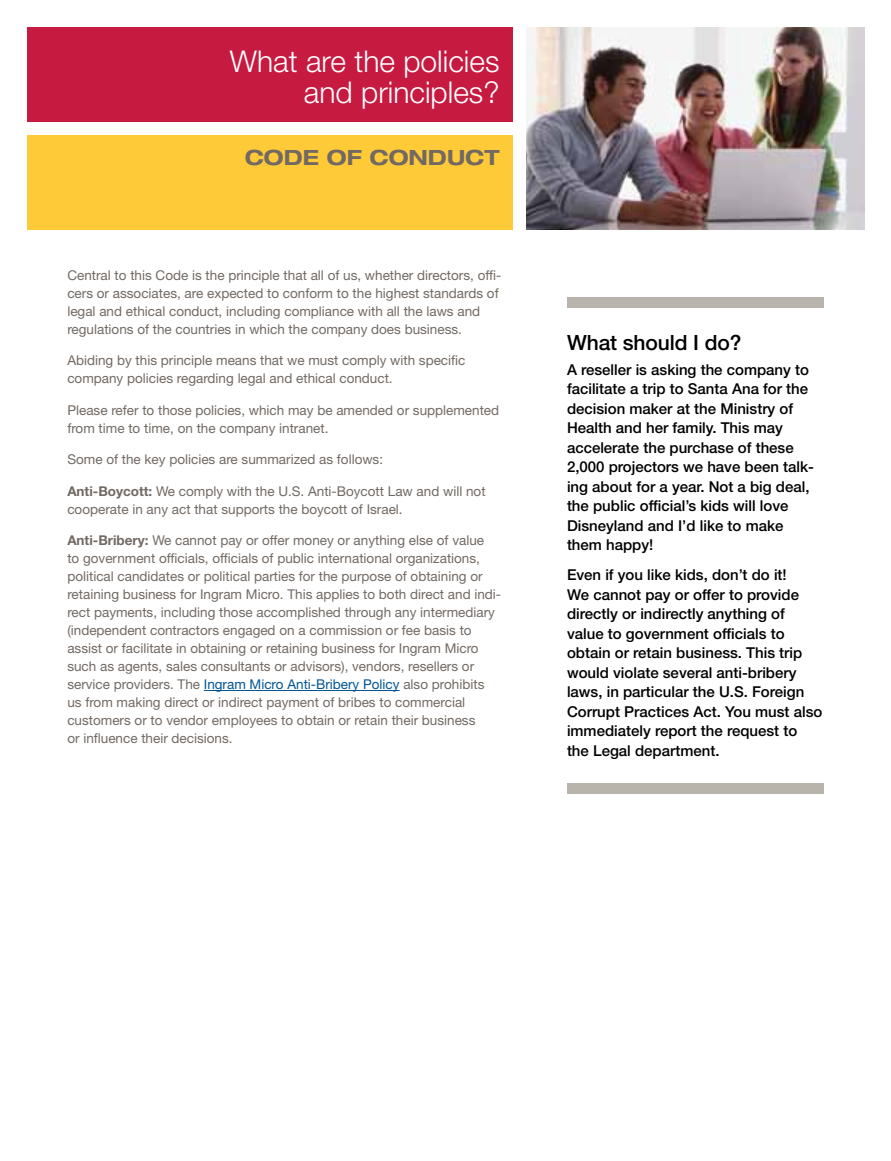
<style>
.page{position:relative;width:891px;height:1161px;background:#fff}
.page>*{position:absolute;margin:0;border:0;box-sizing:border-box;transform-origin:0 0}
.t1{font:300 30px/31.5px "Helvetica Neue LT Std";color:#fff;text-align:right}
.t2{font:500 21px "Helvetica Neue LT Std";letter-spacing:-.005em;color:#000}
.t3{font:700 expanded 21px "Helvetica Neue LT Std";color:#726963}
.t4{font:500 15px/19.5px "Helvetica Neue LT Std";color:#000}
.t5{font:13.5px/18px "Helvetica Neue LT Std";color:#726963}
.s1{font-weight:700}
.s2{color:#005695}
</style>
<div class="page">
<div style="left:27px;top:27px;width:486px;height:95px;background:#c61a41"></div>
<div style="left:27px;top:135px;width:486px;height:95px;background:#ffca38"></div>
<hr style="left:204px;top:690px;width:196px;height:1px;background:#005695">
<div style="left:567px;top:297px;width:257px;height:11px;background:#b8b4ac"></div>
<div style="left:567px;top:783px;width:257px;height:11px;background:#b8b4ac"></div>
<img style="left:526px;top:27px;width:338px;height:203px">
<h1 class="t1" style="left:230px;top:45px;width:271px">What are the policies and principles?</h1>
<h2 class="t3" style="left:245px;top:144px;width:256px">CODE OF CONDUCT</h2>
<p class="t5" style="left:67px;top:266px;width:436px">Central to this Code is the principle that all of us, whether directors, offi&shy;cers or associates, are expected to conform to the highest standards of legal and ethical conduct, including compliance with all the laws and regulations of the countries in which the company does business.</p>
<p class="t5" style="left:67px;top:351px;width:400px">Abiding by this principle means that we must comply with specific company policies regarding legal and ethical conduct.</p>
<p class="t5" style="left:67px;top:401px;width:433px">Please refer to those policies, which may be amended or supplemented from time to time, on the company intranet.</p>
<p class="t5" style="left:67px;top:450px;width:317px">Some of the key policies are summarized as follows:</p>
<p class="t5" style="left:67px;top:482px;width:420px"><span class="s1">Anti-Boycott:</span> We comply with the U.S. Anti-Boycott Law and will not cooperate in any act that supports the boycott of Israel.</p>
<p class="t5" style="left:67px;top:531px;width:435px"><span class="s1">Anti-Bribery:</span> We cannot pay or offer money or anything else of value<br>to government officials, officials of public international organizations, political candidates or political parties for the purpose of obtaining or retaining business for Ingram Micro. This applies to both direct and indi&shy;rect payments, including those accomplished through any intermediary (independent contractors engaged on a commission or fee basis to assist or facilitate in obtaining or retaining business for Ingram Micro such as agents, sales consultants or advisors), vendors, resellers or service providers. The <span class="s2">Ingram Micro Anti-Bribery Policy</span> also prohibits us from making direct or indirect payment of bribes to commercial customers or to vendor employees to obtain or retain their business<br>or influence their decisions.</p>
<h2 class="t2" style="left:567px;top:330px;width:176px">What should I do?</h2>
<p class="t4" style="left:567px;top:359px;width:249px">A reseller is asking the company to facilitate a trip to Santa Ana for the decision maker at the Ministry of<br>Health and her family. This may accelerate the purchase of these<br>2,000 projectors we have been talk&shy;ing about for a year. Not a big deal, the public official’s kids will love<br>Disneyland and I’d like to make them happy!</p>
<p class="t4" style="left:567px;top:565px;width:257px">Even if you like kids, don’t do it!<br>We cannot pay or offer to provide directly or indirectly anything of value to government officials to obtain or retain business. This trip would violate several anti-bribery laws, in particular the U.S. Foreign Corrupt Practices Act. You must also immediately report the request to the Legal department.</p>
</div>
